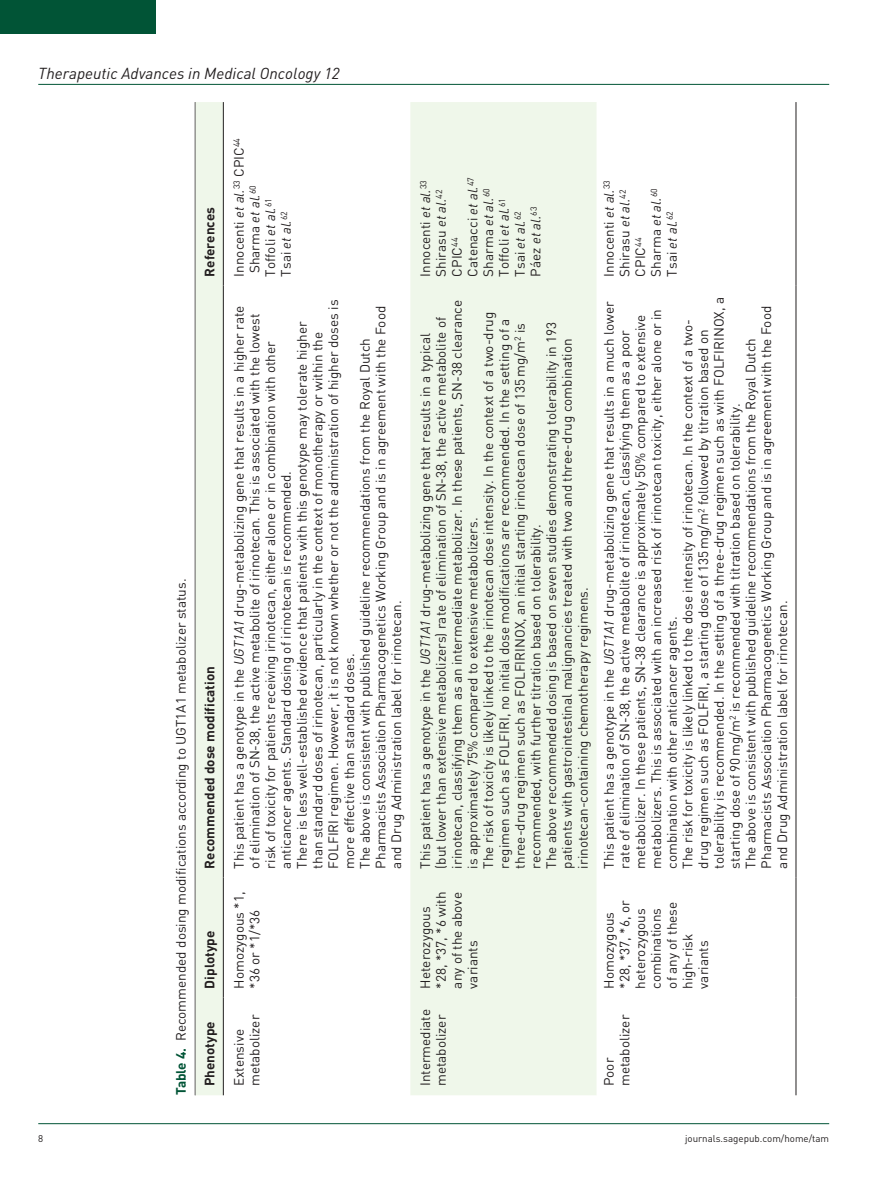
<style>
.page{position:relative;width:893px;height:1191px;background:#fff}
.page>*{position:absolute;margin:0;border:0;box-sizing:border-box;transform-origin:0 0}
.t1{font:italic 15.75px "DIN";color:#231f20}
.t2{font:13.5px/15.8px "DIN";color:#231f20}
.t3{font:700 13.5px "DIN";color:#231f20}
.t4{font:9.75px "DIN";color:#231f20}
.s1{font-weight:700;color:#015436}
.s2{font-weight:700}
.s3{font-style:italic}
</style>
<div class="page">
<hr style="left:38px;top:84px;width:791px;height:1px;background:#015436">
<hr style="left:38px;top:1123px;width:791px;height:1px;background:#015436">
<div style="left:0;top:0;width:155px;height:34px;background:#015436"></div>
<hr style="left:195px;top:102px;width:1px;height:993px;background:#231f20">
<div style="left:196px;top:102px;width:27px;height:993px;background:#eff7ea"></div>
<svg style="left:410px;top:102px;width:386px;height:993px"></svg>
<hr style="left:223px;top:997px;width:1px;height:98px;background:#231f20">
<hr style="left:223px;top:877px;width:1px;height:120px;background:#231f20">
<hr style="left:223px;top:285px;width:1px;height:592px;background:#231f20">
<hr style="left:223px;top:102px;width:1px;height:183px;background:#231f20">
<hr style="left:796px;top:997px;width:1px;height:98px;background:#231f20">
<hr style="left:796px;top:877px;width:1px;height:120px;background:#231f20">
<hr style="left:796px;top:285px;width:1px;height:592px;background:#231f20">
<hr style="left:796px;top:102px;width:1px;height:183px;background:#231f20">
<p class="t1" style="left:38px;top:63px;width:303px">Therapeutic Advances in Medical Oncology 12</p>
<p class="t3" style="left:201px;top:276px;width:71px;rotate:-90deg">References</p>
<p class="t2" style="left:166px;top:1086px;width:509px;line-height:28.5px;text-indent:-9px;rotate:-90deg"><span class="s1">Table 4.</span> Recommended dosing modifications according to UGT1A1 metabolizer status.<br><span class="s2">Phenotype</span></p>
<p class="t3" style="left:201px;top:868px;width:204px;rotate:-90deg">Recommended dose modification</p>
<p class="t3" style="left:201px;top:988px;width:59px;rotate:-90deg">Diplotype</p>
<p class="t2" style="left:231px;top:276px;width:140px;rotate:-90deg">Innocenti <span class="s3">et al.</span><sup>33</sup> CPIC<sup>44<br></sup>Sharma <span class="s3">et al.</span><sup>60<br></sup>Toffoli <span class="s3">et al.</span><sup>61<br></sup>Tsai <span class="s3">et al.</span><sup>62</sup></p>
<p class="t2" style="left:231px;top:868px;width:570px;rotate:-90deg">This patient has a genotype in the <span class="s3">UGT1A1</span> drug-metabolizing gene that results in a higher rate of elimination of SN-38, the active metabolite of irinotecan. This is associated with the lowest risk of toxicity for patients receiving irinotecan, either alone or in combination with other anticancer agents. Standard dosing of irinotecan is recommended.<br>There is less well-established evidence that patients with this genotype may tolerate higher than standard doses of irinotecan, particularly in the context of monotherapy or within the FOLFIRI regimen. However, it is not known whether or not the administration of higher doses is more effective than standard doses.<br>The above is consistent with published guideline recommendations from the Royal Dutch Pharmacists Association Pharmacogenetics Working Group and is in agreement with the Food and Drug Administration label for irinotecan.</p>
<p class="t2" style="left:231px;top:988px;width:98px;rotate:-90deg">Homozygous *1, *36 or *1/*36</p>
<p class="t2" style="left:231px;top:1086px;width:73px;rotate:-90deg">Extensive metabolizer</p>
<p class="t2" style="left:417px;top:276px;width:101px;rotate:-90deg">Innocenti <span class="s3">et al.</span><sup>33<br></sup>Shirasu <span class="s3">et al.</span><sup>42<br></sup>CPIC<sup>44<br></sup>Catenacci <span class="s3">et al.</span><sup>47<br></sup>Sharma <span class="s3">et al.</span><sup>60<br></sup>Toffoli <span class="s3">et al.</span><sup>61<br></sup>Tsai <span class="s3">et al.</span><sup>62<br></sup>Páez <span class="s3">et al.</span><sup>63</sup></p>
<p class="t2" style="left:417px;top:868px;width:570px;rotate:-90deg">This patient has a genotype in the <span class="s3">UGT1A1</span> drug-metabolizing gene that results in a typical<br>(but lower than extensive metabolizers) rate of elimination of SN-38, the active metabolite of irinotecan, classifying them as an intermediate metabolizer. In these patients, SN-38 clearance is approximately 75% compared to extensive metabolizers.<br>The risk of toxicity is likely linked to the irinotecan dose intensity. In the context of a two-drug regimen such as FOLFIRI, no initial dose modifications are recommended. In the setting of a three-drug regimen such as FOLFIRINOX, an initial starting irinotecan dose of 135mg/m<sup>2</sup> is recommended, with further titration based on tolerability.<br>The above recommended dosing is based on seven studies demonstrating tolerability in 193 patients with gastrointestinal malignancies treated with two and three-drug combination irinotecan-containing chemotherapy regimens.</p>
<p class="t2" style="left:417px;top:988px;width:98px;rotate:-90deg">Heterozygous *28, *37, *6 with any of the above variants</p>
<p class="t2" style="left:417px;top:1086px;width:79px;rotate:-90deg">Intermediate metabolizer</p>
<p class="t2" style="left:601px;top:276px;width:98px;rotate:-90deg">Innocenti <span class="s3">et al.</span><sup>33<br></sup>Shirasu <span class="s3">et al.</span><sup>42<br></sup>CPIC<sup>44<br></sup>Sharma <span class="s3">et al.</span><sup>60<br></sup>Tsai <span class="s3">et al.</span><sup>62</sup></p>
<p class="t2" style="left:601px;top:868px;width:573px;rotate:-90deg">This patient has a genotype in the <span class="s3">UGT1A1</span> drug-metabolizing gene that results in a much lower rate of elimination of SN-38, the active metabolite of irinotecan, classifying them as a poor metabolizer. In these patients, SN-38 clearance is approximately 50% compared to extensive metabolizers. This is associated with an increased risk of irinotecan toxicity, either alone or in combination with other anticancer agents.<br>The risk for toxicity is likely linked to the dose intensity of irinotecan. In the context of a two&shy;drug regimen such as FOLFIRI, a starting dose of 135mg/m<sup>2</sup> followed by titration based on tolerability is recommended. In the setting of a three-drug regimen such as with FOLFIRINOX, a starting dose of 90mg/m<sup>2</sup> is recommended with titration based on tolerability.<br>The above is consistent with published guideline recommendations from the Royal Dutch Pharmacists Association Pharmacogenetics Working Group and is in agreement with the Food and Drug Administration label for irinotecan.</p>
<p class="t2" style="left:601px;top:988px;width:90px;rotate:-90deg">Homozygous *28, *37, *6, or heterozygous combinations of any of these high-risk variants</p>
<p class="t2" style="left:601px;top:1086px;width:73px;rotate:-90deg">Poor metabolizer</p>
<p class="t4" style="left:38px;top:1132px;width:7px">8</p>
<p class="t4" style="left:685px;top:1132px;width:146px">journals.sagepub.com/home/tam</p>
</div>
